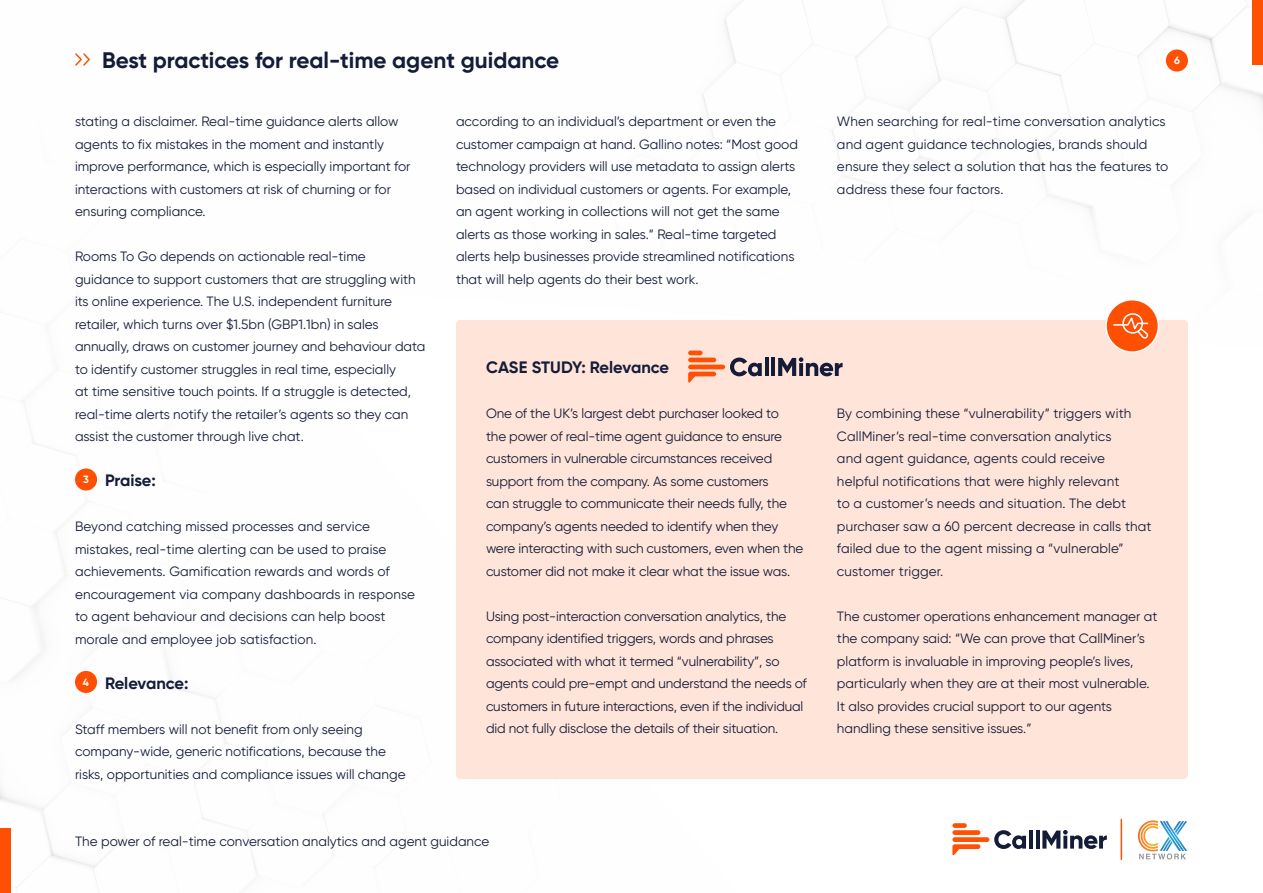
<style>
.page{position:relative;width:1263px;height:893px;background:#fff}
.page>*{position:absolute;margin:0;border:0;box-sizing:border-box;transform-origin:0 0}
.t1{font:700 22.5px "Gilroy";color:#141c38}
.t2{font:700 16.5px "Gilroy";letter-spacing:-.005em;color:#141c38}
.t3{font:13.5px/22.5px "Gilroy";color:#141c38}
.t4{font:700 10.5px "Gilroy";color:#fff}
</style>
<div class="page">
<div style="left:1252px;top:0;width:11px;height:64px;background:#ff4f03"></div>
<div style="left:0;top:828px;width:10px;height:65px;background:#ff4f03"></div>
<div style="left:1166px;top:50px;width:22px;height:22px;background:#ff4f03;border-radius:50%"></div>
<svg style="left:994px;top:830px;width:32px;height:19px"></svg>
<hr style="left:1029px;top:830px;width:4px;height:19px;background:#141c38">
<svg style="left:1036px;top:830px;width:3px;height:19px"></svg>
<svg style="left:1042px;top:830px;width:65px;height:19px"></svg>
<svg style="left:952px;top:844px;width:28px;height:12px"></svg>
<div style="left:952px;top:837px;width:37px;height:5px;background:#ff5003;border-radius:2px"></div>
<div style="left:952px;top:830px;width:28px;height:5px;background:#ff5003;border-radius:2px"></div>
<div style="left:952px;top:823px;width:15px;height:5px;background:#ff5003;border-radius:2px"></div>
<hr style="left:1120px;top:819px;width:2px;height:40px;background:#ff4f03">
<svg style="left:1139px;top:821px;width:48px;height:38px"></svg>
<img style="left:1138px;top:820px;width:20px;height:32px">
<div style="left:456px;top:320px;width:732px;height:459px;background:#ffe4d9;border-radius:4px"></div>
<svg style="left:75px;top:53px;width:15px;height:13px"></svg>
<div style="left:75px;top:671px;width:22px;height:22px;background:#ff4f03;border-radius:50%"></div>
<div style="left:75px;top:468px;width:22px;height:22px;background:#ff4f03;border-radius:50%"></div>
<div style="left:1106px;top:300px;width:52px;height:52px;background:#ff4f03;border-radius:50%"></div>
<div style="left:1105px;top:299px;width:54px;height:54px;border:2px solid #fff;border-radius:50%"></div>
<svg style="left:1113px;top:313px;width:36px;height:26px"></svg>
<svg style="left:730px;top:358px;width:32px;height:18px"></svg>
<hr style="left:765px;top:357px;width:3px;height:19px;background:#141c38">
<hr style="left:771px;top:357px;width:4px;height:19px;background:#141c38">
<svg style="left:778px;top:357px;width:64px;height:19px"></svg>
<svg style="left:688px;top:372px;width:28px;height:11px"></svg>
<hr style="left:688px;top:365px;width:37px;height:4px;background:#ff5003;border-radius:2px">
<hr style="left:688px;top:358px;width:28px;height:4px;background:#ff5003;border-radius:2px">
<hr style="left:688px;top:351px;width:14px;height:4px;background:#ff5003;border-radius:2px">
<p class="t1" style="left:102px;top:46px;width:459px">Best practices for real-time agent guidance</p>
<p class="t4" style="left:1174px;top:54px;width:7px">6</p>
<p class="t3" style="left:75px;top:110px;width:337px">stating a disclaimer. Real-time guidance alerts allow agents to fix mistakes in the moment and instantly improve performance, which is especially important for interactions with customers at risk of churning or for ensuring compliance.</p>
<p class="t3" style="left:75px;top:245px;width:352px">Rooms To Go depends on actionable real-time guidance to support customers that are struggling with its online experience. The U.S. independent furniture retailer, which turns over $1.5bn (GBP1.1bn) in sales annually, draws on customer journey and behaviour data to identify customer struggles in real time, especially<br>at time sensitive touch points. If a struggle is detected, real-time alerts notify the retailer’s agents so they can assist the customer through live chat.</p>
<p class="t2" style="left:105px;top:470px;width:52px">Praise:</p>
<p class="t3" style="left:75px;top:515px;width:341px">Beyond catching missed processes and service mistakes, real-time alerting can be used to praise achievements. Gamification rewards and words of encouragement via company dashboards in response to agent behaviour and decisions can help boost morale and employee job satisfaction.</p>
<p class="t2" style="left:105px;top:672px;width:85px">Relevance:</p>
<p class="t3" style="left:75px;top:717px;width:332px">Staff members will not benefit from only seeing company-wide, generic notifications, because the risks, opportunities and compliance issues will change</p>
<p class="t4" style="left:83px;top:473px;width:7px">3</p>
<p class="t4" style="left:83px;top:676px;width:8px">4</p>
<p class="t3" style="left:456px;top:110px;width:344px">according to an individual’s department or even the customer campaign at hand. Gallino notes: “Most good technology providers will use metadata to assign alerts based on individual customers or agents. For example, an agent working in collections will not get the same alerts as those working in sales.” Real-time targeted alerts help businesses provide streamlined notifications that will help agents do their best work.</p>
<p class="t3" style="left:837px;top:110px;width:333px">When searching for real-time conversation analytics and agent guidance technologies, brands should ensure they select a solution that has the features to address these four factors.</p>
<p class="t2" style="left:486px;top:357px;width:184px">CASE STUDY: Relevance</p>
<p class="t3" style="left:486px;top:402px;width:319px">One of the UK’s largest debt purchaser looked to<br>the power of real-time agent guidance to ensure customers in vulnerable circumstances received support from the company. As some customers<br>can struggle to communicate their needs fully, the company’s agents needed to identify when they were interacting with such customers, even when the customer did not make it clear what the issue was.</p>
<p class="t3" style="left:486px;top:604px;width:322px">Using post-interaction conversation analytics, the company identified triggers, words and phrases associated with what it termed “vulnerability”, so agents could pre-empt and understand the needs of customers in future interactions, even if the individual did not fully disclose the details of their situation.</p>
<p class="t3" style="left:837px;top:402px;width:316px">By combining these “vulnerability” triggers with CallMiner’s real-time conversation analytics<br>and agent guidance, agents could receive<br>helpful notifications that were highly relevant<br>to a customer’s needs and situation. The debt purchaser saw a 60 percent decrease in calls that failed due to the agent missing a “vulnerable” customer trigger.</p>
<p class="t3" style="left:837px;top:604px;width:322px">The customer operations enhancement manager at the company said: “We can prove that CallMiner’s platform is invaluable in improving people’s lives, particularly when they are at their most vulnerable.<br>It also provides crucial support to our agents handling these sensitive issues.”</p>
<p class="t3" style="left:75px;top:830px;width:416px">The power of real-time conversation analytics and agent guidance</p>
</div>
